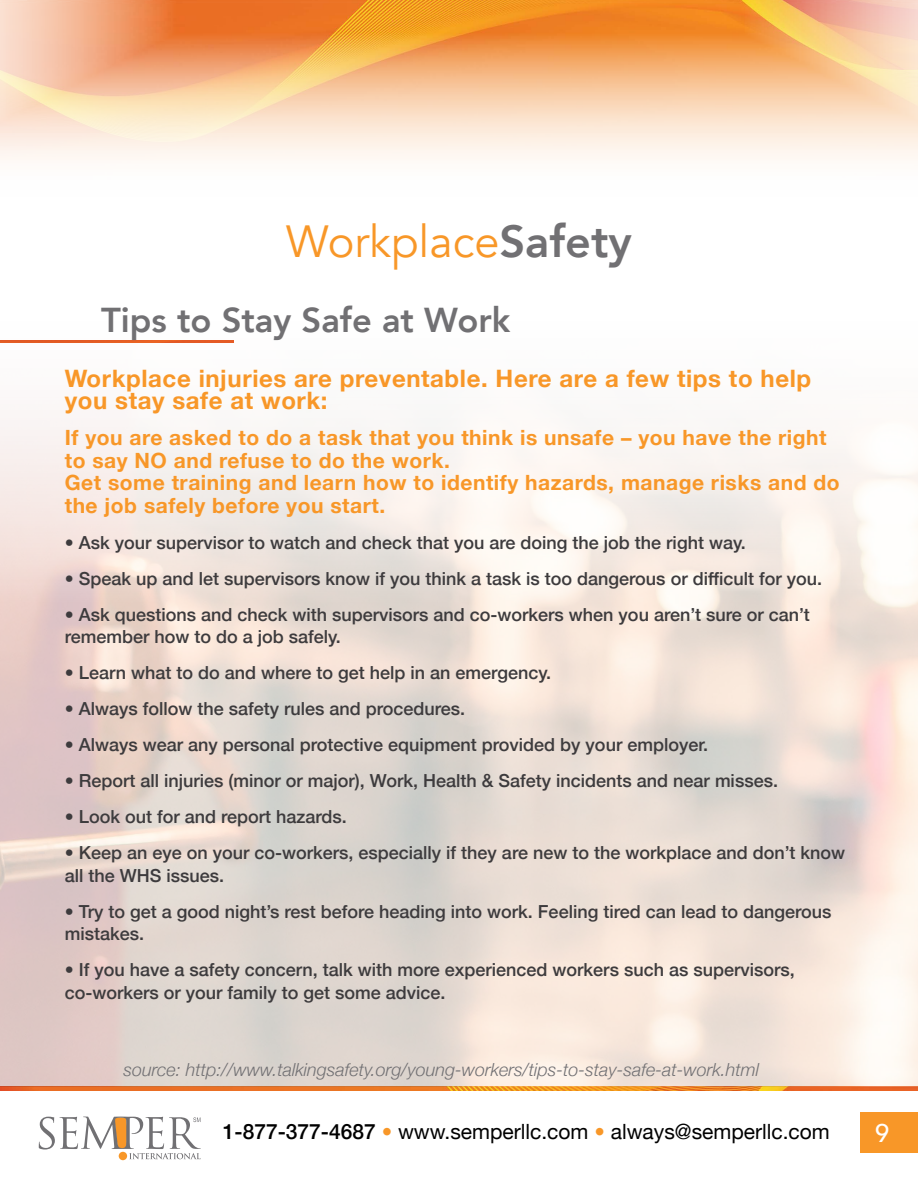
<style>
.page{position:relative;width:918px;height:1188px;background:#fff}
.page>*{position:absolute;margin:0;border:0;box-sizing:border-box;transform-origin:0 0}
.t1{font:45px "Avenir";color:#f89728}
.t2{font:800 34.5px "Avenir";color:#717073}
.t3{font:500 25.5px "Avenir";color:#fff}
.t4{font:700 24px/22.5px "Helvetica Neue";letter-spacing:.025em;color:#f89728}
.t5{font:700 21px/22.5px "Helvetica Neue";letter-spacing:.025em;color:#f89728}
.t6{font:21px "Helvetica Neue";color:#000}
.t7{font:500 18px/22.5px "Helvetica Neue";color:#3d3b3d}
.t8{font:italic 300 18px "Helvetica Neue";color:#717073}
.s1{font-weight:800;color:#717073}
.s2{font-weight:500}
.s3{font-weight:500;color:#f89728}
</style>
<div class="page">
<img style="left:0;top:0;width:918px;height:160px">
<svg style="left:39px;top:1117px;width:162px;height:42px"></svg>
<div style="left:860px;top:1112px;width:58px;height:41px;background:#f89728"></div>
<img style="left:0;top:340px;width:918px;height:750px">
<img style="left:0;top:341px;width:233px;height:2px">
<h1 class="t1" style="left:286px;top:214px;width:347px">Workplace<span class="s1">Safety</span></h1>
<h2 class="t2" style="left:101px;top:293px;width:411px">Tips to Stay Safe at Work</h2>
<h3 class="t4" style="left:65px;top:368px;width:748px">Workplace injuries are preventable. Here are a few tips to help you stay safe at work:</h3>
<p class="t5" style="left:65px;top:427px;width:776px">If you are asked to do a task that you think is unsafe – you have the right to say NO and refuse to do the work.<br>Get some training and learn how to identify hazards, manage risks and do the job safely before you start.</p>
<p class="t7" style="left:65px;top:530px;width:682px">• Ask your supervisor to watch and check that you are doing the job the right way.</p>
<p class="t7" style="left:65px;top:566px;width:759px">• Speak up and let supervisors know if you think a task is too dangerous or difficult for you.</p>
<p class="t7" style="left:65px;top:602px;width:747px">• Ask questions and check with supervisors and co-workers when you aren’t sure or can’t remember how to do a job safely.</p>
<p class="t7" style="left:65px;top:660px;width:488px">• Learn what to do and where to get help in an emergency.</p>
<p class="t7" style="left:65px;top:696px;width:402px">• Always follow the safety rules and procedures.</p>
<p class="t7" style="left:65px;top:732px;width:645px">• Always wear any personal protective equipment provided by your employer.</p>
<p class="t7" style="left:65px;top:768px;width:715px">• Report all injuries (minor or major), Work, Health &amp; Safety incidents and near misses.</p>
<p class="t7" style="left:65px;top:804px;width:284px">• Look out for and report hazards.</p>
<p class="t7" style="left:65px;top:840px;width:782px">• Keep an eye on your co-workers, especially if they are new to the workplace and don’t know all the WHS issues.</p>
<p class="t7" style="left:65px;top:899px;width:768px">• Try to get a good night’s rest before heading into work. Feeling tired can lead to dangerous mistakes.</p>
<p class="t7" style="left:65px;top:957px;width:732px">• If you have a safety concern, talk with more experienced workers such as supervisors, co-workers or your family to get some advice.</p>
<p class="t8" style="left:123px;top:1055px;width:637px">source: http://www.talkingsafety.org/young-workers/tips-to-stay-safe-at-work.html</p>
<p class="t6" style="left:223px;top:1117px;width:608px"><span class="s2">1-877-377-4687</span> <span class="s3">•</span> www.semperllc.com <span class="s3">•</span> always@semperllc.com</p>
<h3 class="t3" style="left:875px;top:1111px;width:16px">9</h3>
</div>
